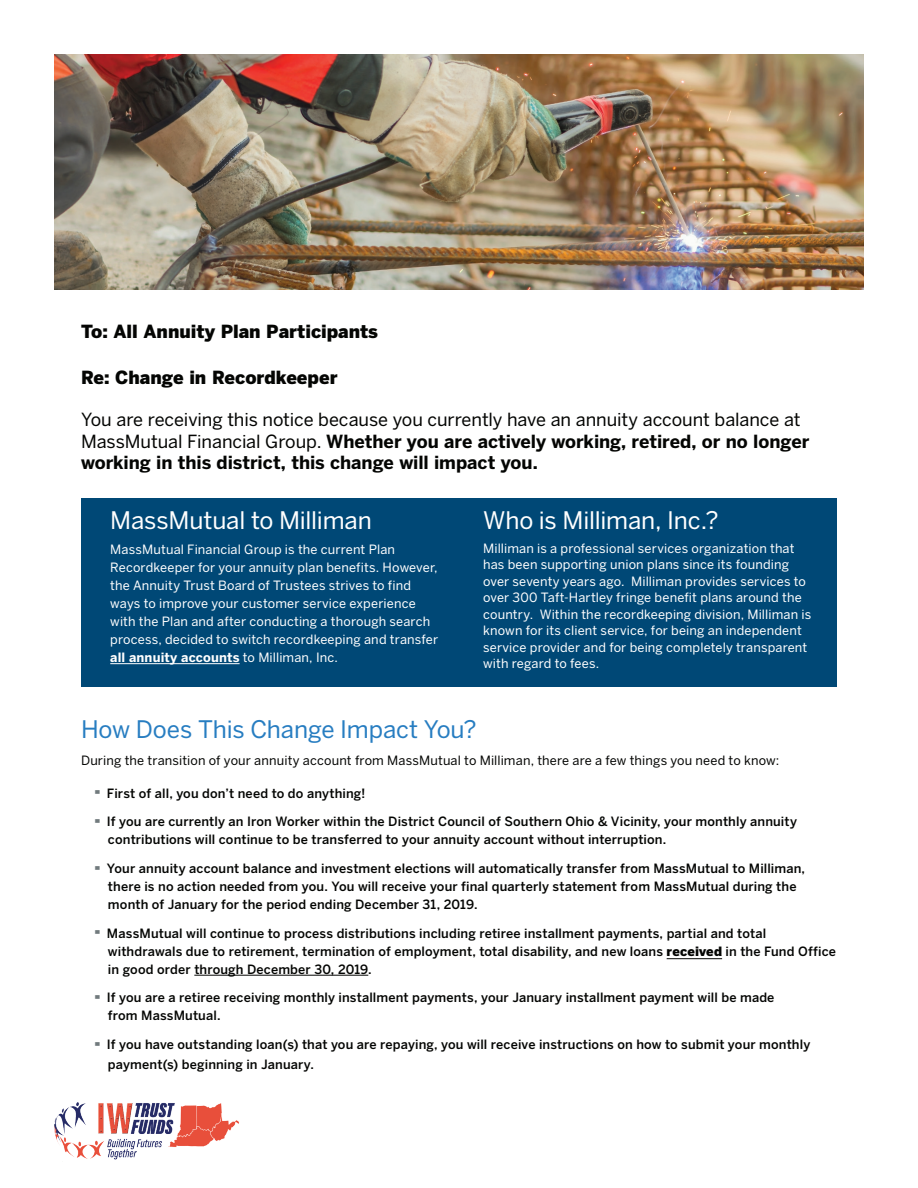
<style>
.page{position:relative;width:918px;height:1188px;background:#fff}
.page>*{position:absolute;margin:0;border:0;box-sizing:border-box;transform-origin:0 0}
.t1{font:24px "Benton Sans";letter-spacing:-.01em;color:#fff}
.t2{font:24px "Benton Sans";letter-spacing:-.005em;color:#277dc1}
.t3{font:18px/21.6px "Benton Sans";letter-spacing:-.005em;color:#040503}
.t4{font:900 18px "Benton Sans";color:#040503}
.t5{font:500 12.75px/18px "Benton Sans";letter-spacing:.01em;color:#040503}
.t6{font:12.75px/16.5px "Benton Sans";letter-spacing:.01em;color:#fff}
.t7{font:12.75px "Benton Sans";letter-spacing:.01em;color:#040503}
.s1{font-weight:700}
.s2{font-weight:900;font-size:20.4px;color:#717a7d}
.s3{font-weight:900}
</style>
<div class="page">
<img style="left:54px;top:1102px;width:185px;height:58px">
<hr style="left:667px;top:958px;width:55px;height:1px;background:#040503">
<hr style="left:194px;top:975px;width:174px;height:1px;background:#040503">
<div style="left:81px;top:498px;width:756px;height:189px;background:#004876"></div>
<hr style="left:110px;top:663px;width:130px;height:1px;background:#fff">
<img style="left:54px;top:54px;width:810px;height:236px">
<h2 class="t4" style="left:81px;top:319px;width:299px">To: All Annuity Plan Participants</h2>
<h2 class="t4" style="left:81px;top:366px;width:258px">Re: Change in Recordkeeper</h2>
<h2 class="t3" style="left:81px;top:409px;width:730px">You are receiving this notice because you currently have an annuity account balance at<br>MassMutual Financial Group. <span class="s1">Whether you are actively working, retired, or no longer working in this district, this change will impact you.</span></h2>
<h1 class="t1" style="left:110px;top:506px;width:263px">MassMutual to Milliman</h1>
<p class="t6" style="left:110px;top:541px;width:330px;line-height:18px">MassMutual Financial Group is the current Plan Recordkeeper for your annuity plan benefits. However, the Annuity Trust Board of Trustees strives to find ways to improve your customer service experience with the Plan and after conducting a thorough search process, decided to switch recordkeeping and transfer <span class="s1">all annuity accounts</span> to Milliman, Inc.</p>
<h1 class="t1" style="left:483px;top:506px;width:237px">Who is Milliman, Inc.?</h1>
<p class="t6" style="left:483px;top:540px;width:330px">Milliman is a professional services organization that has been supporting union plans since its founding over seventy years ago. Milliman provides services to over 300 Taft-Hartley fringe benefit plans around the country. Within the recordkeeping division, Milliman is known for its client service, for being an independent service provider and for being completely transparent with regard to fees.</p>
<h1 class="t2" style="left:81px;top:715px;width:397px">How Does This Change Impact You?</h1>
<p class="t7" style="left:81px;top:752px;width:700px">During the transition of your annuity account from MassMutual to Milliman, there are a few things you need to know:</p>
<p class="t5" style="left:94px;top:784px;width:273px"><span class="s2">·</span> First of all, you don’t need to do anything!</p>
<p class="t5" style="left:108px;top:813px;width:691px;text-indent:-13px"><span class="s2">·</span> If you are currently an Iron Worker within the District Council of Southern Ohio &amp; Vicinity, your monthly annuity contributions will continue to be transferred to your annuity account without interruption.</p>
<p class="t5" style="left:108px;top:860px;width:699px;text-indent:-13px"><span class="s2">·</span> Your annuity account balance and investment elections will automatically transfer from MassMutual to Milliman, there is no action needed from you. You will receive your final quarterly statement from MassMutual during the month of January for the period ending December 31, 2019.</p>
<p class="t5" style="left:108px;top:924px;width:730px;text-indent:-13px"><span class="s2">·</span> MassMutual will continue to process distributions including retiree installment payments, partial and total withdrawals due to retirement, termination of employment, total disability, and new loans <span class="s3">received</span> in the Fund Office in good order through December 30, 2019.</p>
<p class="t5" style="left:108px;top:989px;width:668px;text-indent:-13px"><span class="s2">·</span> If you are a retiree receiving monthly installment payments, your January installment payment will be made from MassMutual.</p>
<p class="t5" style="left:108px;top:1035px;width:704px;line-height:19.5px;text-indent:-13px"><span class="s2">·</span> If you have outstanding loan(s) that you are repaying, you will receive instructions on how to submit your monthly payment(s) beginning in January.</p>
</div>
